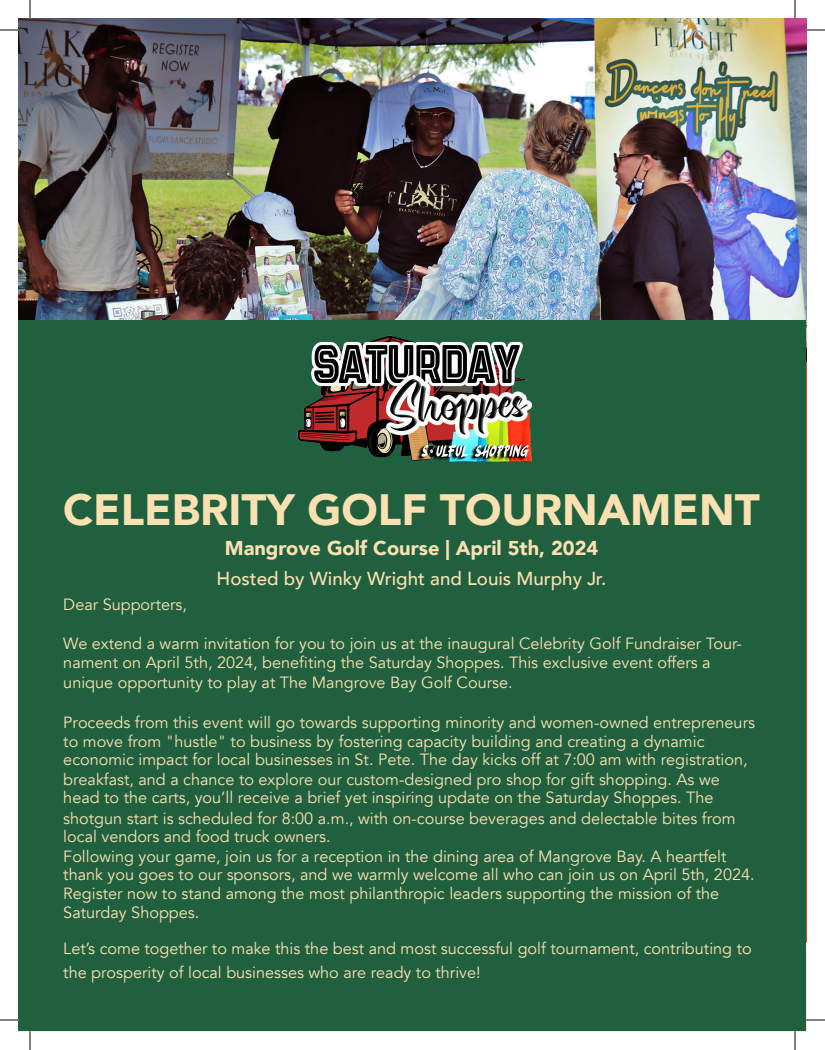
<style>
.page{position:relative;width:825px;height:1050px;background:#fff}
.page>*{position:absolute;margin:0;border:0;box-sizing:border-box;transform-origin:0 0}
.t1{font:900 43.75px "Avenir";color:#fbe1b2}
.t2{font:900 20px "Avenir";color:#fbe1b2}
.t3{font:500 18.75px "Avenir";color:#fbe1b2}
.t4{font:16.25px/18.8px "Avenir";color:#fbe1b2}
</style>
<div class="page">
<div style="left:19px;top:278px;width:787px;height:753px;background:#20603f"></div>
<img style="left:297px;top:335px;width:236px;height:127px">
<img style="left:19px;top:19px;width:787px;height:301px">
<svg style="left:0;top:29px;width:19px;height:2px"></svg>
<svg style="left:806px;top:29px;width:19px;height:2px"></svg>
<svg style="left:0;top:1019px;width:19px;height:2px"></svg>
<svg style="left:806px;top:1019px;width:19px;height:2px"></svg>
<svg style="left:29px;top:0;width:2px;height:19px"></svg>
<svg style="left:29px;top:1031px;width:2px;height:19px"></svg>
<svg style="left:794px;top:0;width:2px;height:19px"></svg>
<svg style="left:794px;top:1031px;width:2px;height:19px"></svg>
<p class="t1" style="left:63px;top:473px;width:698px">CELEBRITY GOLF TOURNAMENT</p>
<p class="t2" style="left:225px;top:531px;width:375px">Mangrove Golf Course | April 5th, 2024</p>
<p class="t3" style="left:216px;top:563px;width:391px">Hosted by Winky Wright and Louis Murphy Jr.</p>
<p class="t4" style="left:63px;top:595px;width:125px">Dear Supporters,</p>
<p class="t4" style="left:63px;top:634px;width:680px;line-height:19.5px">We extend a warm invitation for you to join us at the inaugural Celebrity Golf Fundraiser Tour&shy;nament on April 5th, 2024, benefiting the Saturday Shoppes. This exclusive event offers a unique opportunity to play at The Mangrove Bay Golf Course.</p>
<p class="t4" style="left:63px;top:713px;width:693px">Proceeds from this event will go towards supporting minority and women-owned entrepreneurs to move from "hustle" to business by fostering capacity building and creating a dynamic economic impact for local businesses in St. Pete. The day kicks off at 7:00 am with registration,</p>
<p class="t4" style="left:63px;top:771px;width:658px;line-height:17.8px">breakfast, and a chance to explore our custom-designed pro shop for gift shopping. As we head to the carts, you’ll receive a brief yet inspiring update on the Saturday Shoppes. The</p>
<p class="t4" style="left:63px;top:810px;width:674px;line-height:17.8px">shotgun start is scheduled for 8:00 a.m., with on-course beverages and delectable bites from local vendors and food truck owners.</p>
<p class="t4" style="left:63px;top:847px;width:693px">Following your game, join us for a reception in the dining area of Mangrove Bay. A heartfelt thank you goes to our sponsors, and we warmly welcome all who can join us on April 5th, 2024.<br>Register now to stand among the most philanthropic leaders supporting the mission of the Saturday Shoppes.</p>
<p class="t4" style="left:63px;top:936px;width:690px;line-height:24.4px">Let’s come together to make this the best and most successful golf tournament, contributing to the prosperity of local businesses who are ready to thrive!</p>
</div>
